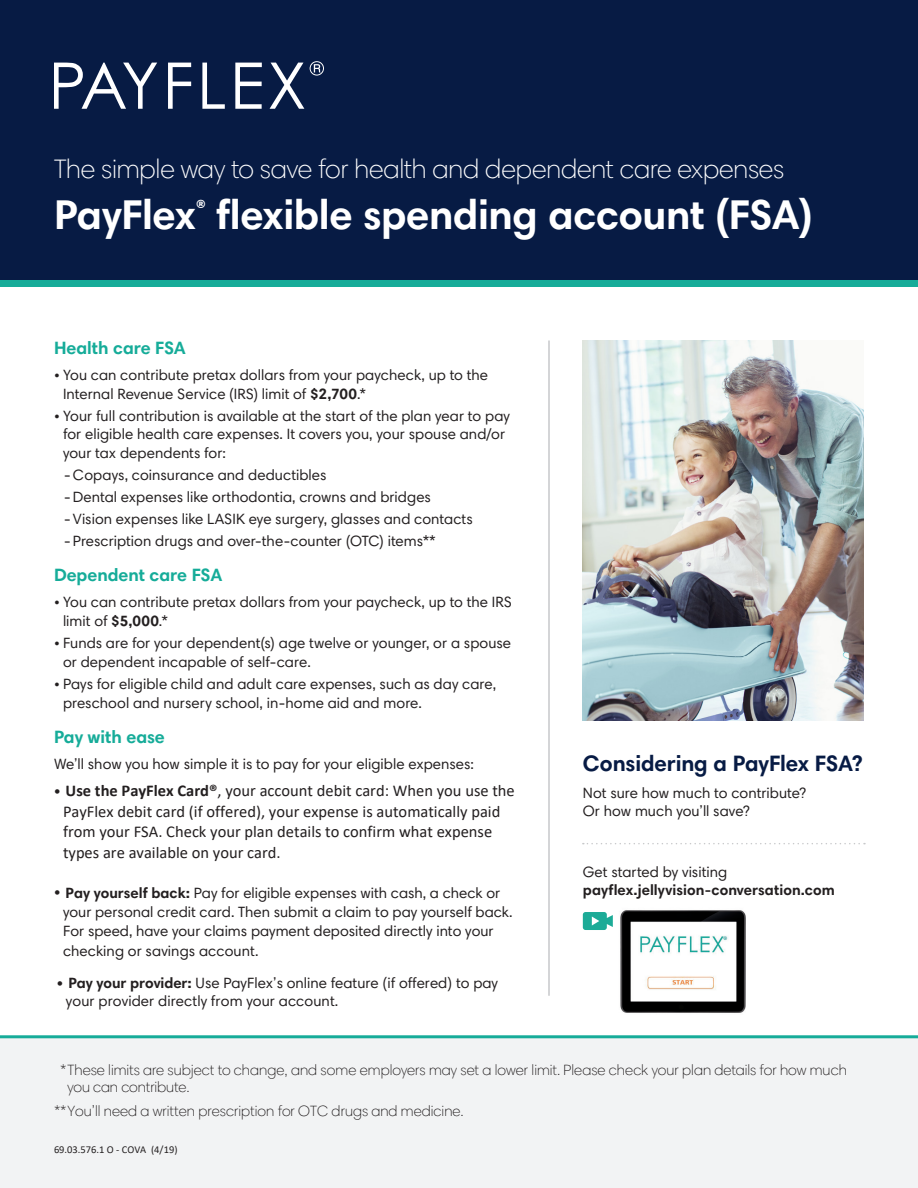
<style>
.page{position:relative;width:918px;height:1188px;background:#fff}
.page>*{position:absolute;margin:0;border:0;box-sizing:border-box;transform-origin:0 0}
.t1{font:700 42px "Harmonia Sans Std";letter-spacing:-.01em;color:#fff}
.t2{font:300 27px "Harmonia Sans Std";letter-spacing:-.005em;color:#fff}
.t3{font:700 22.5px "Harmonia Sans Std";letter-spacing:-.005em;color:#071b44}
.t4{font:700 18px "Harmonia Sans Std";letter-spacing:-.005em;color:#16ac99}
.t5{font:16.5px/20.7px "Calibri";color:#231f20}
.t6{font:15px/18.8px "Harmonia Sans Std";letter-spacing:.005em;color:#231f20}
.t7{font:300 15px/24.5px "Harmonia Sans Std";color:#231f20}
.t8{font:700 15px "Harmonia Sans Std";letter-spacing:.005em;color:#231f20}
.t9{font:10.5px "Calibri";color:#231f20}
.s1{font-weight:700}
.s2{font-family:"Harmonia Sans Std";font-weight:700;font-size:15px}
</style>
<div class="page">
<div style="left:0;top:1037px;width:918px;height:151px;background:#f2f3f4"></div>
<div style="left:0;top:0;width:918px;height:280px;background:#071b44"></div>
<div style="left:0;top:280px;width:918px;height:7px;background:#16ac99"></div>
<svg style="left:54px;top:63px;width:103px;height:46px"></svg>
<svg style="left:168px;top:63px;width:23px;height:46px"></svg>
<svg style="left:202px;top:63px;width:23px;height:46px"></svg>
<svg style="left:235px;top:63px;width:27px;height:46px"></svg>
<svg style="left:270px;top:63px;width:34px;height:46px"></svg>
<svg style="left:310px;top:61px;width:14px;height:15px"></svg>
<hr style="left:0;top:1035px;width:918px;height:3px;background:#16ac99">
<svg style="left:583px;top:843px;width:282px;height:1px"></svg>
<svg style="left:583px;top:912px;width:30px;height:18px"></svg>
<img style="left:620px;top:910px;width:126px;height:103px">
<img style="left:639px;top:929px;width:90px;height:67px">
<img style="left:583px;top:340px;width:281px;height:380px">
<hr style="left:548px;top:340px;width:2px;height:656px;background:#c7c8ca">
<p class="t2" style="left:54px;top:153px;width:732px">The simple way to save for health and dependent care expenses</p>
<h1 class="t1" style="left:54px;top:189px;width:761px">PayFlex<sup>®</sup> flexible spending account (FSA)</h1>
<h2 class="t4" style="left:54px;top:336px;width:133px">Health care FSA</h2>
<p class="t6" style="left:63px;top:365px;width:427px;text-indent:-9px">• You can contribute pretax dollars from your paycheck, up to the<br>Internal Revenue Service (IRS) limit of <span class="s1">$2,700</span>.*</p>
<p class="t6" style="left:63px;top:406px;width:449px;text-indent:-9px">• Your full contribution is available at the start of the plan year to pay for eligible health care expenses. It covers you, your spouse and/or your tax dependents for:</p>
<p class="t6" style="left:64px;top:466px;width:264px">-Copays, coinsurance and deductibles</p>
<p class="t6" style="left:64px;top:488px;width:369px">- Dental expenses like orthodontia, crowns and bridges</p>
<p class="t6" style="left:64px;top:510px;width:410px">- Vision expenses like LASIK eye surgery, glasses and contacts</p>
<p class="t6" style="left:64px;top:532px;width:373px">- Prescription drugs and over-the-counter (OTC) items**</p>
<h2 class="t4" style="left:54px;top:564px;width:170px">Dependent care FSA</h2>
<p class="t6" style="left:63px;top:593px;width:450px;text-indent:-9px">• You can contribute pretax dollars from your paycheck, up to the IRS limit of <span class="s1">$5,000</span>.*</p>
<p class="t6" style="left:63px;top:634px;width:450px;text-indent:-9px">• Funds are for your dependent(s) age twelve or younger, or a spouse or dependent incapable of self-care.</p>
<p class="t6" style="left:63px;top:674px;width:435px;text-indent:-9px">• Pays for eligible child and adult care expenses, such as day care, preschool and nursery school, in-home aid and more.</p>
<h2 class="t4" style="left:54px;top:725px;width:112px">Pay with ease</h2>
<p class="t6" style="left:54px;top:754px;width:421px">We’ll show you how simple it is to pay for your eligible expenses:</p>
<p class="t5" style="left:63px;top:780px;width:453px;text-indent:-9px"><span class="s2">•</span> <span class="s1">Use the PayFlex Card®</span>, your account debit card: When you use the PayFlex debit card (if offered), your expense is automatically paid from your FSA. Check your plan details to confirm what expense types are available on your card.</p>
<p class="t6" style="left:54px;top:884px;width:448px"><span class="s1">• Pay yourself back:</span> Pay for eligible expenses with cash, a check or</p>
<p class="t6" style="left:63px;top:902px;width:451px;line-height:19.4px">your personal credit card. Then submit a claim to pay yourself back.<br>For speed, have your claims payment deposited directly into your checking or savings account.</p>
<p class="t6" style="left:66px;top:974px;width:434px;line-height:17.9px;text-indent:-9px"><span class="s1">• Pay your provider:</span> Use PayFlex’s online feature (if offered) to pay your provider directly from your account.</p>
<h3 class="t3" style="left:583px;top:749px;width:281px">Considering a PayFlex FSA?</h3>
<p class="t6" style="left:583px;top:783px;width:225px">Not sure how much to contribute?<br>Or how much you’ll save?</p>
<p class="t6" style="left:583px;top:862px;width:146px">Get started by visiting</p>
<p class="t8" style="left:583px;top:880px;width:254px">payflex.jellyvision-conversation.com</p>
<p class="t7" style="left:60px;top:1058px;width:788px">*These limits are subject to change, and some employers may set a lower limit. Please check your plan details for how much</p>
<p class="t7" style="left:54px;top:1074px;width:411px;text-indent:13px">you can contribute.<br>**You’ll need a written prescription for OTC drugs and medicine.</p>
<p class="t9" style="left:54px;top:1143px;width:125px">69.03.576.1 O - COVA (4/19)</p>
</div>
